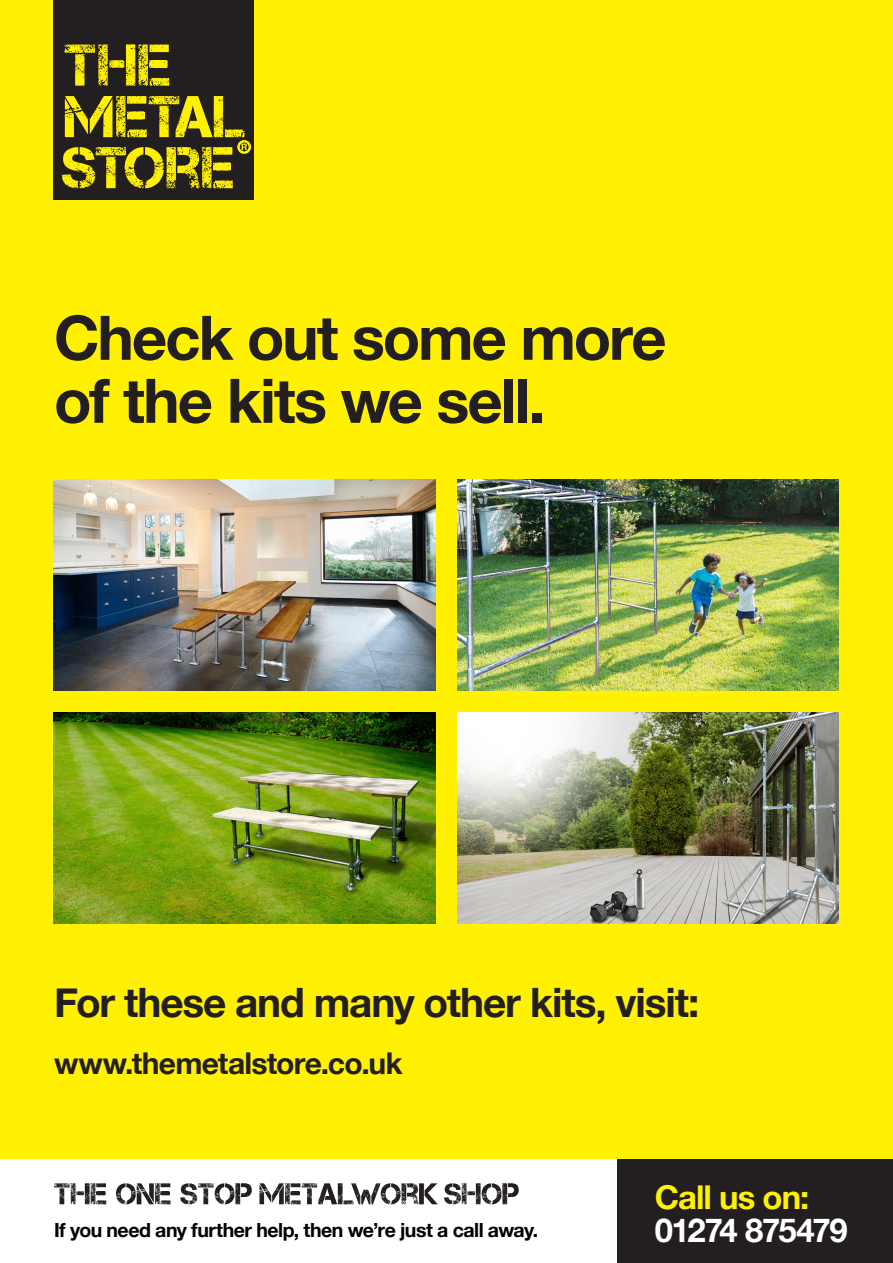
<style>
.page{position:relative;width:893px;height:1263px;background:#fff101}
.page>*{position:absolute;margin:0;border:0;box-sizing:border-box;transform-origin:0 0}
.t1{font:700 61.5px "Helvetica Neue";letter-spacing:-.035em;color:#231f20}
.t2{font:700 40.5px "Helvetica Neue";letter-spacing:-.03em;color:#231f20}
.t3{font:700 32.85px/32.8px "Helvetica Neue";letter-spacing:-.035em;color:#fff}
.t4{font:700 30px "Helvetica Neue";letter-spacing:-.025em;color:#231f20}
.t5{font:700 19.5px "Helvetica Neue";letter-spacing:-.025em;color:#000001}
.s1{color:#fff101}
</style>
<div class="page">
<div style="left:53px;top:0;width:201px;height:199px;background:#231f20"></div>
<svg style="left:64px;top:44px;width:105px;height:42px"></svg>
<svg style="left:62px;top:96px;width:189px;height:92px"></svg>
<img style="left:53px;top:479px;width:382px;height:212px">
<img style="left:53px;top:713px;width:382px;height:211px">
<img style="left:457px;top:479px;width:382px;height:212px">
<img style="left:457px;top:713px;width:382px;height:211px">
<div style="left:617px;top:1159px;width:276px;height:104px;background:#231f20"></div>
<div style="left:0;top:1159px;width:617px;height:104px;background:#fff"></div>
<svg style="left:54px;top:1183px;width:52px;height:21px"></svg>
<svg style="left:116px;top:1183px;width:55px;height:21px"></svg>
<svg style="left:180px;top:1183px;width:72px;height:21px"></svg>
<svg style="left:444px;top:1183px;width:75px;height:21px"></svg>
<svg style="left:259px;top:1183px;width:179px;height:21px"></svg>
<p class="t1" style="left:54px;top:290px;width:614px">Check out some more</p>
<p class="t1" style="left:54px;top:353px;width:493px">of the kits we sell.</p>
<p class="t2" style="left:54px;top:970px;width:647px">For these and many other kits, visit:</p>
<p class="t4" style="left:54px;top:1040px;width:350px">www.themetalstore.co.uk</p>
<p class="t5" style="left:54px;top:1214px;width:486px">If you need any further help, then we’re just a call away.</p>
<p class="t3" style="left:655px;top:1182px;width:195px"><span class="s1">Call us on:<br></span>01274 875479</p>
</div>
